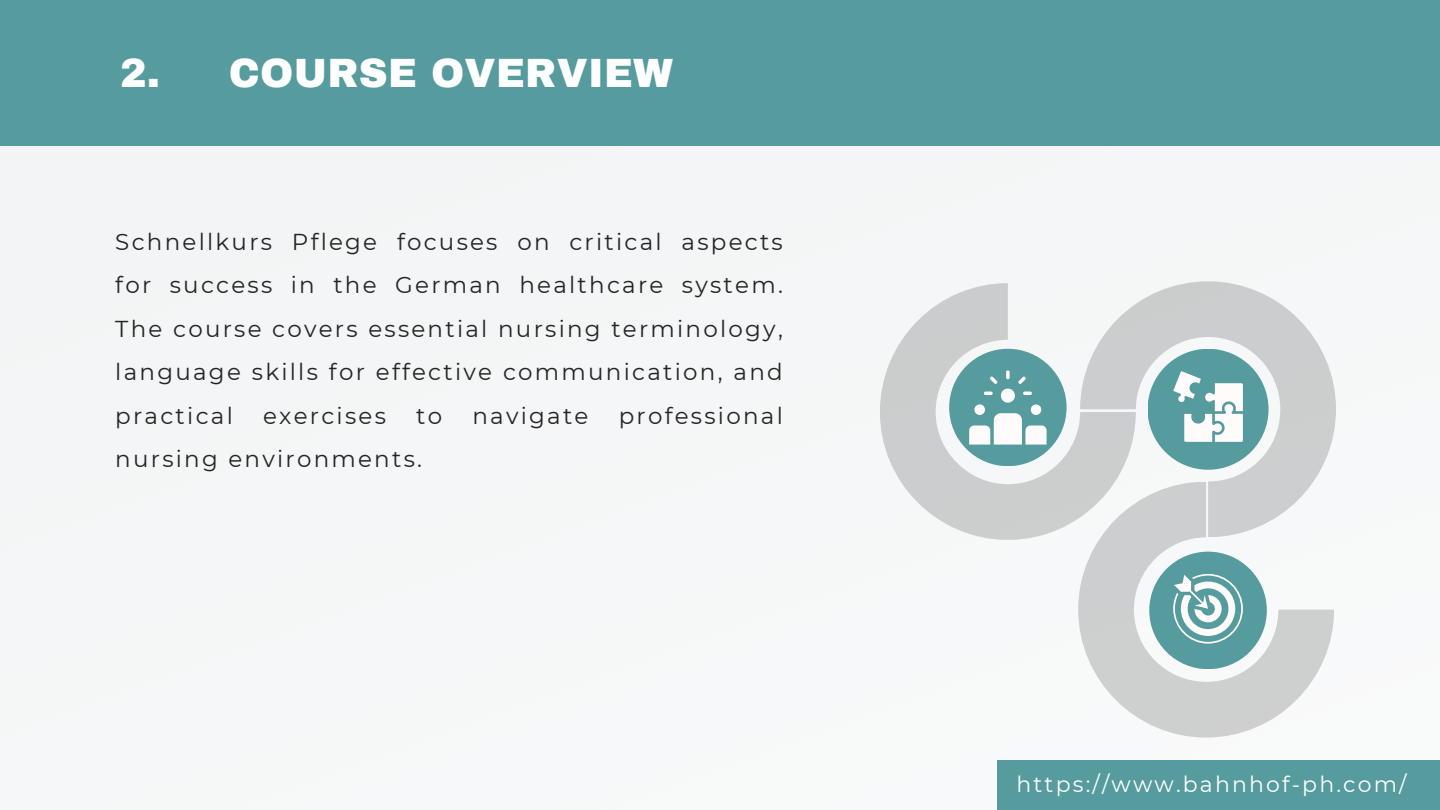
<style>
.page{position:relative;width:1440px;height:810px;background:#fff}
.page>*{position:absolute;margin:0;border:0;box-sizing:border-box;transform-origin:0 0}
.t1{font:900 40px "Archivo";letter-spacing:.01em;color:#fff}
.t2{font:23px/43.5px "Montserrat";letter-spacing:.1em;color:#252424;text-align:justify}
.t3{font:22px "Montserrat";letter-spacing:.1em;color:#fff}
</style>
<div class="page">
<svg style="left:1080px;top:281px;width:256px;height:256px;fill:#cdcece"></svg>
<svg style="left:880px;top:283px;width:256px;height:257px;fill:#cccece"></svg>
<svg style="left:1078px;top:482px;width:256px;height:256px;fill:#cecfcf"></svg>
<div style="left:949px;top:349px;width:118px;height:117px;background:#569b9d;border-radius:50%"></div>
<div style="left:1149px;top:552px;width:118px;height:117px;background:#569b9d;border-radius:50%"></div>
<div style="left:1148px;top:349px;width:121px;height:121px;background:#569b9d;border-radius:50%"></div>
<svg style="left:969px;top:370px;width:78px;height:75px"></svg>
<svg style="left:1173px;top:371px;width:70px;height:71px"></svg>
<svg style="left:1173px;top:574px;width:70px;height:70px"></svg>
<div style="left:0;top:0;width:1440px;height:146px;background:#569b9d"></div>
<div style="left:997px;top:760px;width:443px;height:50px;background:#569b9d"></div>
<p class="t1" style="left:120px;top:52px;width:555px">2. COURSE OVERVIEW</p>
<h1 class="t2" style="left:115px;top:220px;width:669px">Schnellkurs Pflege focuses on critical aspects for success in the German healthcare system.<br>The course covers essential nursing terminology, language skills for effective communication, and practical</h1>
<h1 class="t2" style="left:263px;top:394px;width:124px">exercises</h1>
<h1 class="t2" style="left:416px;top:394px;width:28px">to</h1>
<h1 class="t2" style="left:472px;top:394px;width:118px">navigate</h1>
<h1 class="t2" style="left:619px;top:394px;width:166px">professional</h1>
<h1 class="t2" style="left:115px;top:437px;width:308px">nursing environments.</h1>
<p class="t3" style="left:1016px;top:770px;width:392px">https://www.bahnhof-ph.com/</p>
</div>
